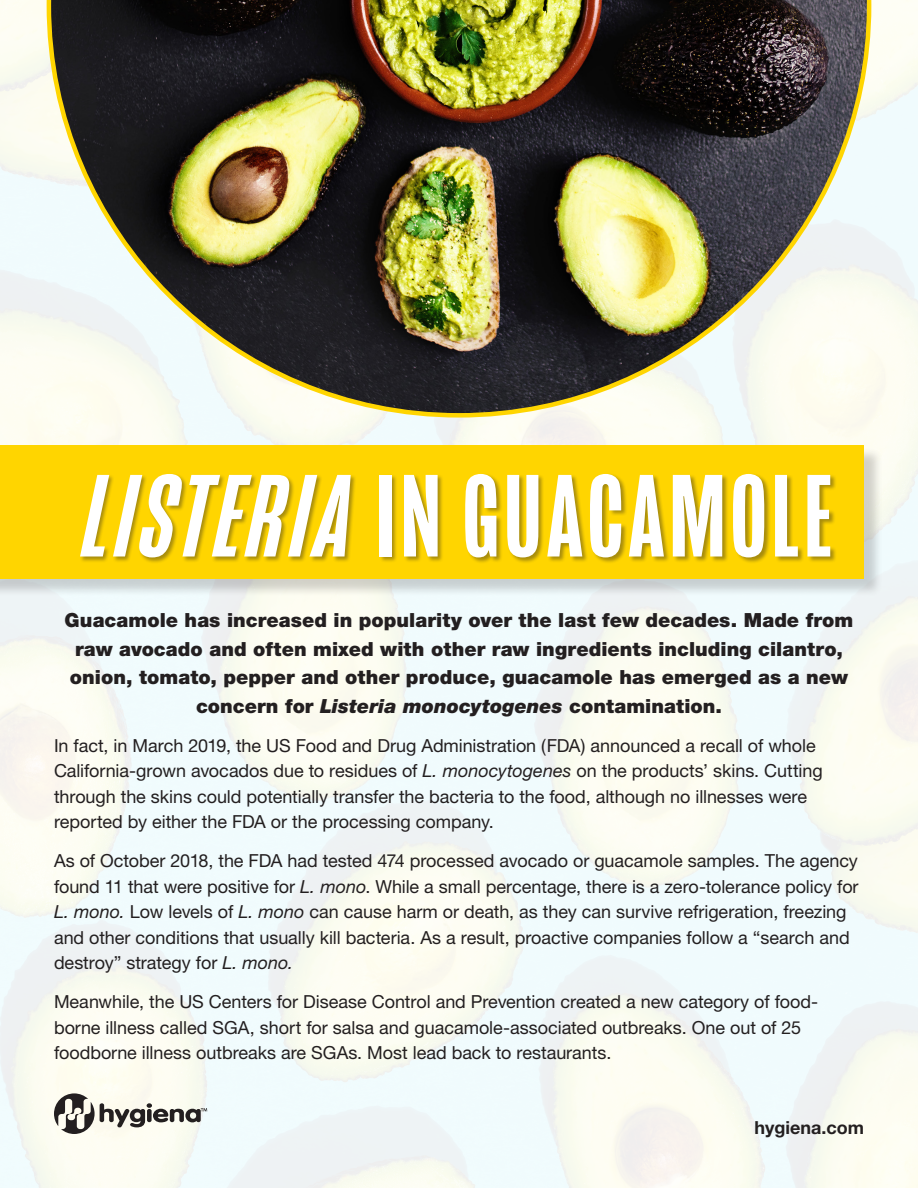
<style>
.page{position:relative;width:918px;height:1188px;background:#fff}
.page>*{position:absolute;margin:0;border:0;box-sizing:border-box;transform-origin:0 0}
.t1{font:500 120px "Mongoose";letter-spacing:.04em;color:#fff}
.t2{font:900 19.5px/28.5px "Helvetica Neue";color:#231f20;text-align:center}
.t3{font:18px/25.5px "Helvetica Neue";letter-spacing:-.005em;color:#231f20}
.t4{font:700 18px "Helvetica Neue";color:#231f20}
.s1{font-style:italic}
</style>
<div class="page">
<div style="left:0;top:447px;width:883px;height:151px;background:#231f20;opacity:.2"></div>
<div style="left:0;top:445px;width:864px;height:134px;background:#ffd500"></div>
<div style="left:80px;top:474px;width:757px;height:90px;background:#231f20;opacity:.4"></div>
<img style="left:47px;top:0;width:824px;height:418px">
<svg style="left:54px;top:1093px;width:153px;height:41px"></svg>
<p class="t1" style="left:85px;top:448px;width:748px"><span class="s1">LISTERIA</span> IN GUACAMOLE</p>
<p class="t2" style="left:65px;top:606px;width:790px">Guacamole has increased in popularity over the last few decades. Made from raw avocado and often mixed with other raw ingredients including cilantro, onion, tomato, pepper and other produce, guacamole has emerged as a new concern for <span class="s1">Listeria monocytogenes</span> contamination.</p>
<p class="t3" style="left:54px;top:732px;width:770px">In fact, in March 2019, the US Food and Drug Administration (FDA) announced a recall of whole California-grown avocados due to residues of <span class="s1">L. monocytogenes</span> on the products’ skins. Cutting through the skins could potentially transfer the bacteria to the food, although no illnesses were reported by either the FDA or the processing company.</p>
<p class="t3" style="left:54px;top:848px;width:806px">As of October 2018, the FDA had tested 474 processed avocado or guacamole samples. The agency found 11 that were positive for <span class="s1">L. mono</span>. While a small percentage, there is a zero-tolerance policy for <span class="s1">L. mono.</span> Low levels of <span class="s1">L. mono</span> can cause harm or death, as they can survive refrigeration, freezing and other conditions that usually kill bacteria. As a result, proactive companies follow a “search and destroy” strategy for <span class="s1">L. mono.</span></p>
<p class="t3" style="left:54px;top:989px;width:766px">Meanwhile, the US Centers for Disease Control and Prevention created a new category of food&shy;borne illness called SGA, short for salsa and guacamole-associated outbreaks. One out of 25 foodborne illness outbreaks are SGAs. Most lead back to restaurants.</p>
<p class="t4" style="left:754px;top:1116px;width:111px">hygiena.com</p>
</div>
